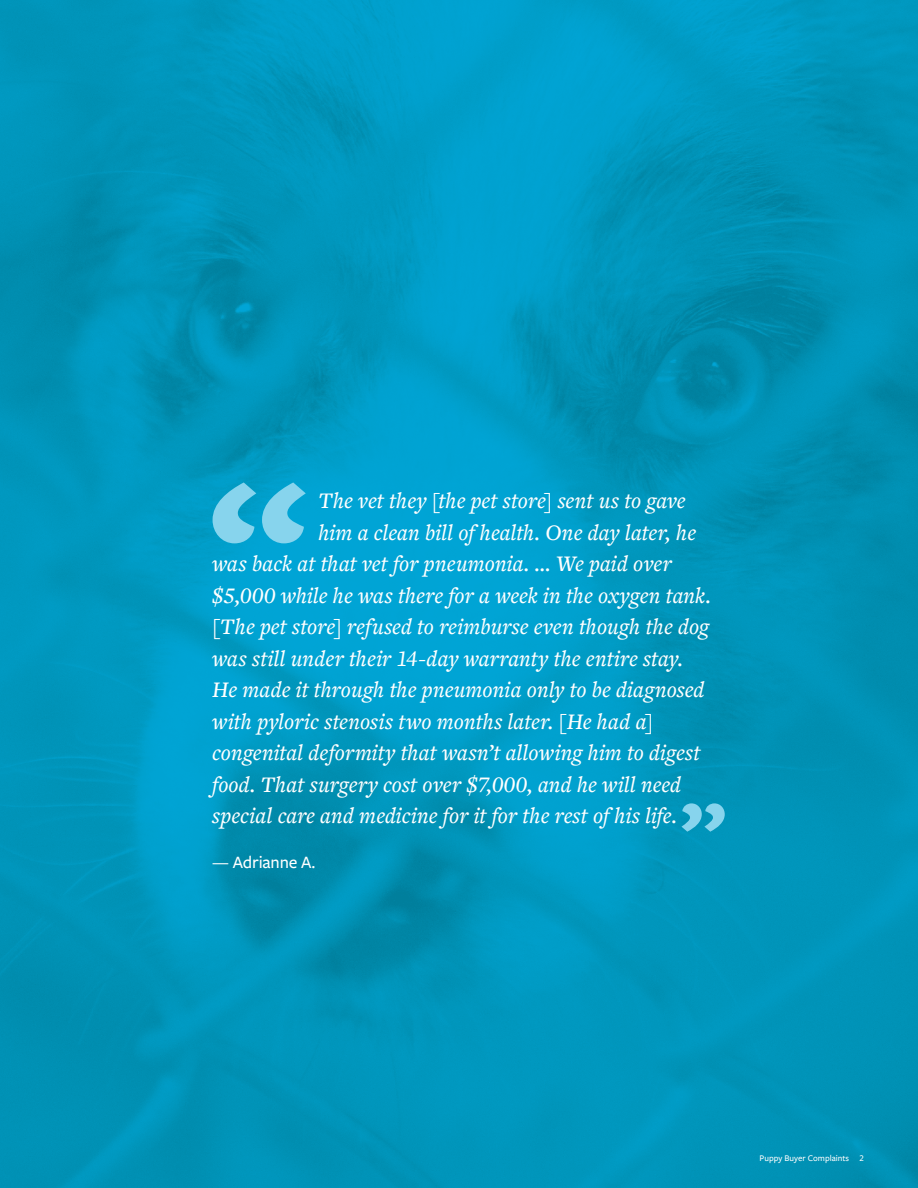
<style>
.page{position:relative;width:918px;height:1188px;background:#fff}
.page>*{position:absolute;margin:0;border:0;box-sizing:border-box;transform-origin:0 0}
.t1{font:italic 500 23.1px "Freight Text Pro";color:#fff}
.t2{font:500 18px "Freight Sans Pro";letter-spacing:-.01em;color:#fff}
.t3{font:500 9px "Freight Sans Pro";color:#fff}
</style>
<div class="page">
<img style="left:0;top:0;width:918px;height:1188px">
<svg style="left:213px;top:482px;width:93px;height:61px;background:#4cbdde"></svg>
<svg style="left:681px;top:803px;width:44px;height:29px"></svg>
<p class="t1" style="left:319px;top:486px;width:369px">The vet they [the pet store] sent us to gave</p>
<p class="t1" style="left:319px;top:517px;width:379px">him a clean bill of health. One day later, he</p>
<p class="t1" style="left:212px;top:549px;width:461px">was back at that vet for pneumonia. ... We paid over</p>
<p class="t1" style="left:212px;top:580px;width:500px">$5,000 while he was there for a week in the oxygen tank.</p>
<p class="t1" style="left:212px;top:612px;width:498px">[The pet store] refused to reimburse even though the dog</p>
<p class="t1" style="left:212px;top:643px;width:472px">was still under their 14-day warranty the entire stay.</p>
<p class="t1" style="left:212px;top:675px;width:494px">He made it through the pneumonia only to be diagnosed</p>
<p class="t1" style="left:212px;top:706px;width:443px">with pyloric stenosis two months later. [He had a]</p>
<p class="t1" style="left:212px;top:738px;width:490px">congenital deformity that wasn’t allowing him to digest</p>
<p class="t1" style="left:212px;top:769px;width:470px">food. That surgery cost over $7,000, and he will need</p>
<p class="t1" style="left:212px;top:801px;width:466px">special care and medicine for it for the rest of his life.</p>
<p class="t2" style="left:212px;top:850px;width:105px">— Adrianne A.</p>
<p class="t3" style="left:760px;top:1152px;width:106px">Puppy Buyer Complaints 2</p>
</div>
